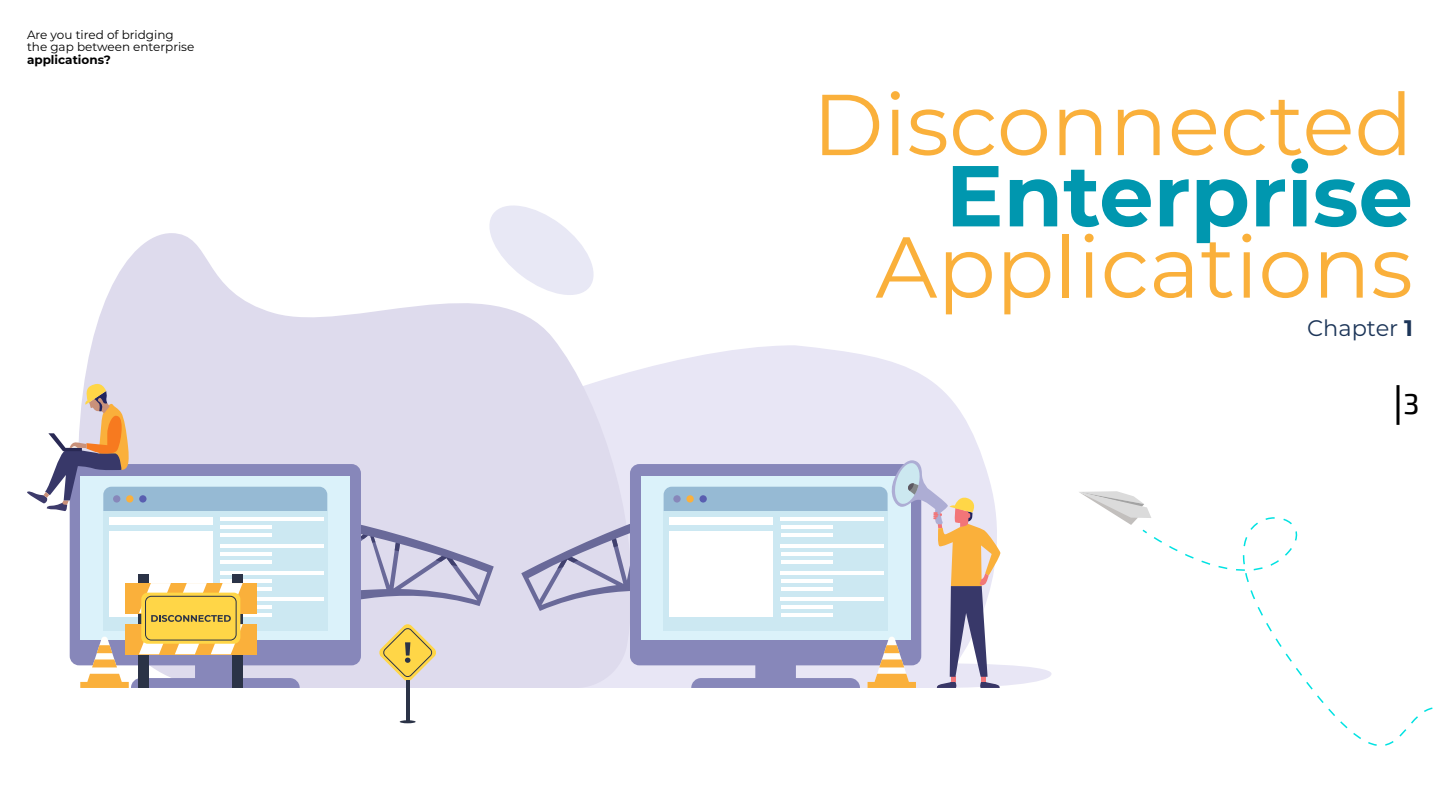
<style>
.page{position:relative;width:1440px;height:810px;background:#fff}
.page>*{position:absolute;margin:0;border:0;box-sizing:border-box;transform-origin:0 0}
.t1{font:86.25px "Montserrat";color:#fab03b}
.t2{font:700 86.25px "Montserrat";color:#0097af}
.t3{font:500 28.72px "Exo 2";color:#000}
.t4{font:22.5px "Montserrat";color:#1c3558}
.t5{font:12px/12.8px "Montserrat";color:#000}
.t6{font:700 12px "Montserrat";color:#000}
.s1{font-weight:700}
</style>
<div class="page">
<svg style="left:1396px;top:385px;width:4px;height:40px"></svg>
<svg style="left:646px;top:345px;width:406px;height:341px;fill:#e8e6f5"></svg>
<svg style="left:84px;top:233px;width:562px;height:455px;fill:#dedbed"></svg>
<svg style="left:361px;top:519px;width:133px;height:90px;background:#c1bfd8"></svg>
<svg style="left:70px;top:464px;width:291px;height:224px;background:#9f9ec7"></svg>
<div style="left:81px;top:476px;width:269px;height:164px;background:#dbf2fa"></div>
<div style="left:103px;top:511px;width:224px;height:120px;background:#cce8f2"></div>
<div style="left:109px;top:517px;width:104px;height:8px;background:#fff"></div>
<hr style="left:220px;top:598px;width:103px;height:3px;background:#fff">
<hr style="left:220px;top:613px;width:52px;height:3px;background:#fff">
<hr style="left:220px;top:605px;width:52px;height:3px;background:#fff">
<hr style="left:220px;top:572px;width:103px;height:3px;background:#fff">
<hr style="left:220px;top:544px;width:103px;height:3px;background:#fff">
<hr style="left:220px;top:517px;width:103px;height:3px;background:#fff">
<hr style="left:220px;top:588px;width:52px;height:3px;background:#fff">
<hr style="left:220px;top:580px;width:52px;height:3px;background:#fff">
<hr style="left:220px;top:560px;width:52px;height:3px;background:#fff">
<hr style="left:220px;top:553px;width:52px;height:3px;background:#fff">
<hr style="left:220px;top:533px;width:52px;height:3px;background:#fff">
<hr style="left:220px;top:525px;width:52px;height:3px;background:#fff">
<div style="left:109px;top:531px;width:104px;height:85px;background:#fff"></div>
<svg style="left:27px;top:382px;width:300px;height:129px"></svg>
<div style="left:138px;top:574px;width:11px;height:114px;background:#2b3347"></div>
<div style="left:232px;top:574px;width:11px;height:114px;background:#2b3347"></div>
<div style="left:125px;top:583px;width:132px;height:30px;background:#fab03b"></div>
<div style="left:125px;top:624px;width:132px;height:30px;background:#fab03b"></div>
<svg style="left:139px;top:583px;width:104px;height:71px;background:#edca63"></svg>
<svg style="left:80px;top:636px;width:49px;height:52px"></svg>
<svg style="left:482px;top:205px;width:119px;height:96px"></svg>
<hr style="left:406px;top:680px;width:3px;height:41px;background:#2b3347">
<hr style="left:400px;top:720px;width:16px;height:3px;background:#2b3347;border-radius:50%">
<svg style="left:379px;top:624px;width:58px;height:58px;background:#e1cd91"></svg>
<svg style="left:521px;top:460px;width:480px;height:228px;background:#cbd0df"></svg>
<svg style="left:1329px;top:711px;width:98px;height:35px"></svg>
<svg style="left:1079px;top:491px;width:219px;height:156px"></svg>
<p class="t5" style="left:27px;top:28px;width:169px">Are you tired of bridging the gap between enterprise</p>
<p class="t6" style="left:27px;top:51px;width:85px">applications?</p>
<h1 class="t1" style="left:812px;top:65px;width:602px">Disconnected</h1>
<h1 class="t2" style="left:946px;top:134px;width:469px">Enterprise</h1>
<h1 class="t1" style="left:875px;top:208px;width:539px">Applications</h1>
<h3 class="t4" style="left:1307px;top:313px;width:107px">Chapter <span class="s1">1</span></h3>
<h2 class="t3" style="left:1403px;top:387px;width:18px">3</h2>
</div>
